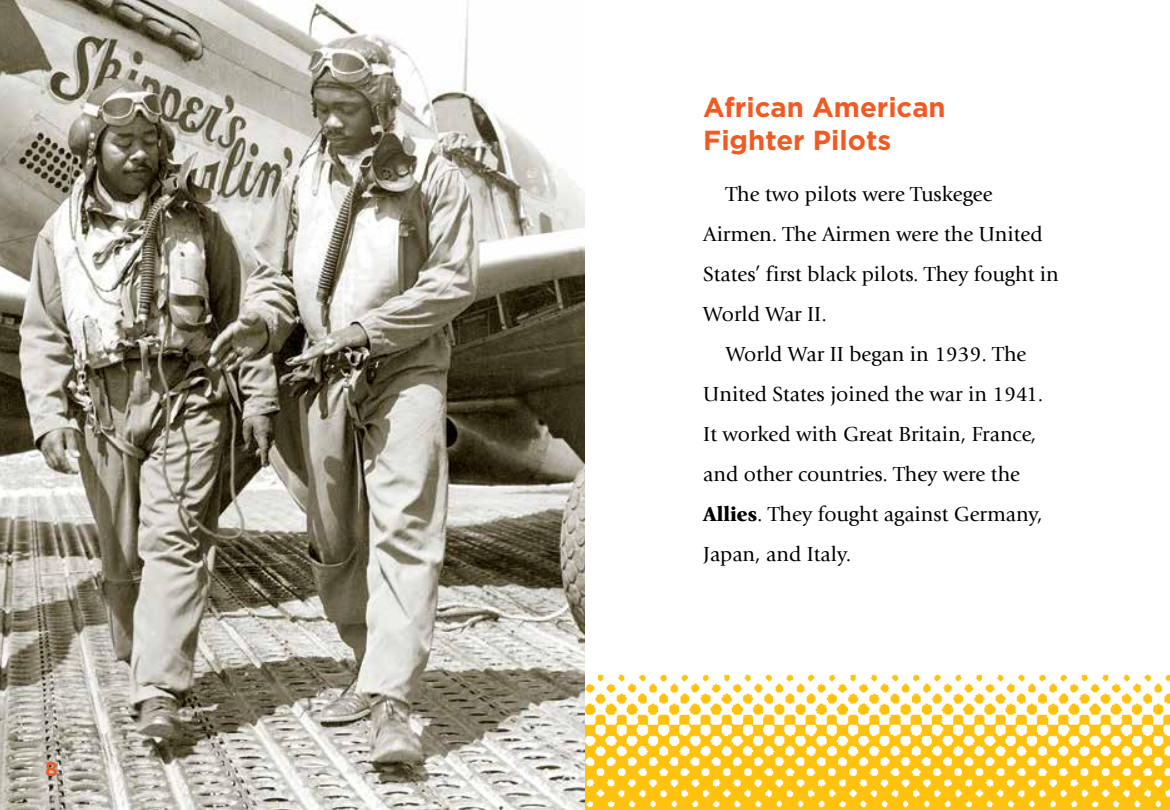
<style>
.page{position:relative;width:1170px;height:810px;background:#fff}
.page>*{position:absolute;margin:0;border:0;box-sizing:border-box;transform-origin:0 0}
.t1{font:700 27.5px/33px "Gotham HTF";color:#f15a22}
.t2{font:21.25px "Giovanni";color:#000}
.t3{font:700 20px "Gotham";color:#f15a22}
.s1{font-weight:900}
</style>
<div class="page">
<img style="left:0;top:0;width:585px;height:810px">
<img style="left:585px;top:674px;width:585px;height:136px">
<p class="t3" style="left:45px;top:756px;width:14px">8</p>
<p class="t1" style="left:703px;top:90px;width:244px">African American<br>Fighter Pilots</p>
<p class="t2" style="left:726px;top:182px;width:268px">The two pilots were Tuskegee</p>
<p class="t2" style="left:703px;top:222px;width:341px">Airmen. The Airmen were the United</p>
<p class="t2" style="left:703px;top:262px;width:357px">States’ first black pilots. They fought in</p>
<p class="t2" style="left:703px;top:302px;width:125px">World War II.</p>
<p class="t2" style="left:726px;top:342px;width:302px">World War II began in 1939. The</p>
<p class="t2" style="left:703px;top:382px;width:342px">United States joined the war in 1941.</p>
<p class="t2" style="left:703px;top:422px;width:334px">It worked with Great Britain, France,</p>
<p class="t2" style="left:703px;top:462px;width:318px">and other countries. They were the</p>
<p class="t2" style="left:703px;top:502px;width:341px"><span class="s1">Allies</span>. They fought against Germany,</p>
<p class="t2" style="left:703px;top:542px;width:149px">Japan, and Italy.</p>
</div>
